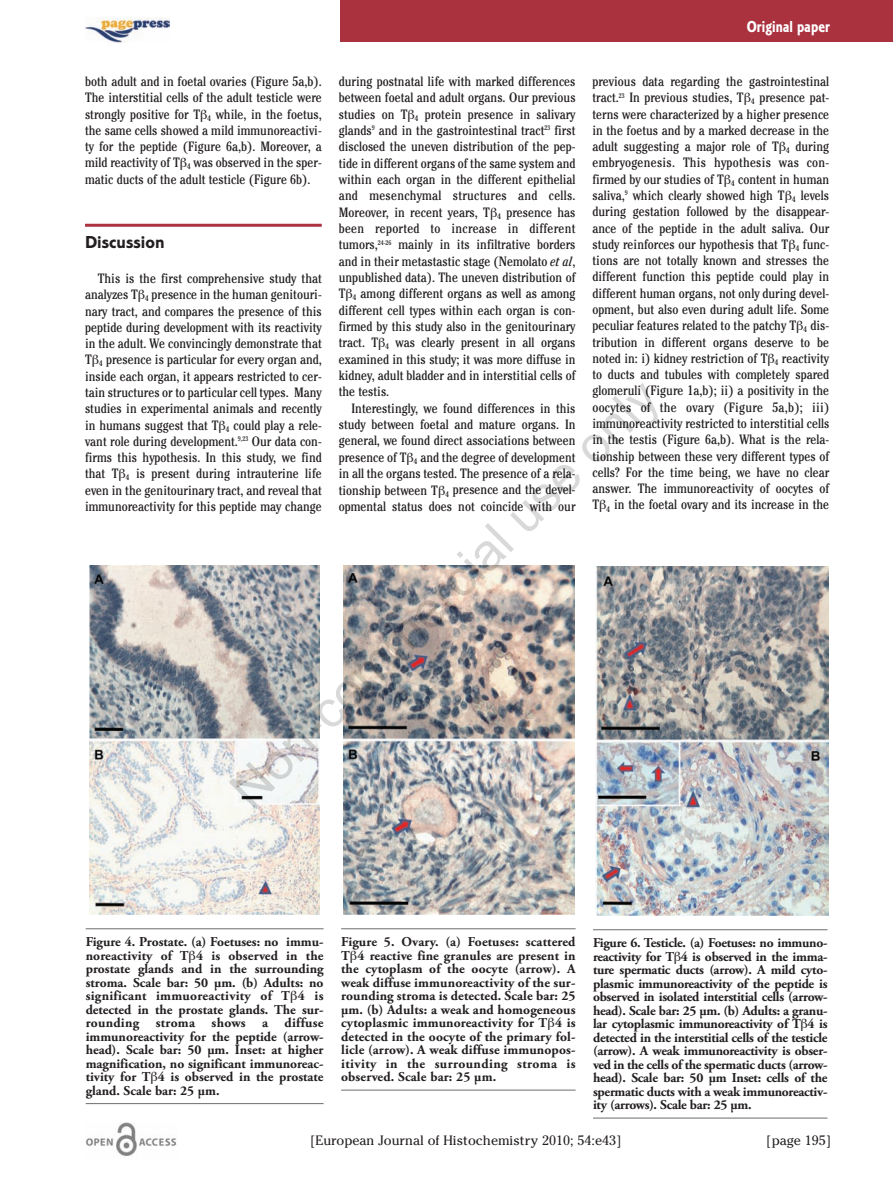
<style>
.page{position:relative;width:893px;height:1191px;background:#fff}
.page>*{position:absolute;margin:0;border:0;box-sizing:border-box;transform-origin:0 0}
.t1{font:51.45px "Arial";color:rgb(0 0 0/.15)}
.t2{font:18px "Corinthian Bold Plain";color:#231f20}
.t3{font:16.5px "Corinthian Bold Condensed Plain";color:#fff}
.t4{font:condensed 13.5px/16.4px "Cheltenham";color:#231f20;text-align:justify}
.t5{font:700 13.5px/13.5px "Adobe Garamond Pro";color:#231f20;text-align:justify}
.t6{font:13.5px "Cheltenham";color:#231f20}
.s1{font-style:italic}
</style>
<div class="page">
<div style="left:340px;top:0;width:553px;height:42px;background:#aa323f"></div>
<hr style="left:85px;top:224px;width:237px;height:3px;background:#aa323f">
<img style="left:86px;top:1123px;width:91px;height:33px">
<img style="left:85px;top:17px;width:84px;height:26px">
<img style="left:89px;top:565px;width:231px;height:349px">
<hr style="left:86px;top:928px;width:238px;height:1px;background:#6c6d70">
<hr style="left:86px;top:1103px;width:238px;height:1px;background:#6c6d70">
<img style="left:343px;top:565px;width:231px;height:349px">
<hr style="left:341px;top:928px;width:235px;height:1px;background:#6c6d70">
<hr style="left:341px;top:1089px;width:235px;height:1px;background:#6c6d70">
<img style="left:595px;top:566px;width:233px;height:349px">
<hr style="left:593px;top:929px;width:234px;height:1px;background:#6c6d70">
<hr style="left:593px;top:1117px;width:234px;height:1px;background:#6c6d70">
<p class="t3" style="left:747px;top:21px;width:85px">Original paper</p>
<p class="t4" style="left:85px;top:75px;width:238px">both adult and in foetal ovaries (Figure 5a,b).<br>The interstitial cells of the adult testicle were strongly positive for T <sub>4</sub> while, in the foetus, the same cells showed a mild immunoreactivi&shy;ty for the peptide (Figure 6a,b). Moreover, a mild reactivity of T <sub>4</sub> was observed in the sper&shy;matic ducts of the adult testicle (Figure 6b).</p>
<p class="t4" style="left:339px;top:74px;width:238px">during postnatal life with marked differences between foetal and adult organs. Our previous studies on T <sub>4</sub> protein presence in salivary glands<sup>9</sup> and in the gastrointestinal tract<sup>23</sup> first disclosed the uneven distribution of the pep&shy;tide in different organs of the same system and within each organ in the different epithelial and mesenchymal structures and cells.<br>Moreover, in recent years, T <sub>4</sub> presence has been reported to increase in different tumors,<sup>24-26</sup> mainly in its infiltrative borders and in their metastastic stage (Nemolato <span class="s1">et al</span>, unpublished data). The uneven distribution of T <sub>4</sub> among different organs as well as among different cell types within each organ is con&shy;firmed by this study also in the genitourinary tract. T <sub>4</sub> was clearly present in all organs examined in this study; it was more diffuse in kidney, adult bladder and in interstitial cells of the testis.</p>
<p class="t4" style="left:339px;top:401px;width:238px;text-indent:13px">Interestingly, we found differences in this study between foetal and mature organs. In general, we found direct associations between presence of T <sub>4</sub> and the degree of development in all the organs tested. The presence of a rela&shy;tionship between T <sub>4</sub> presence and the devel&shy;opmental status does not coincide with our</p>
<p class="t4" style="left:592px;top:74px;width:238px">previous data regarding the gastrointestinal tract.<sup>23</sup> In previous studies, T <sub>4</sub> presence pat&shy;terns were characterized by a higher presence in the foetus and by a marked decrease in the adult suggesting a major role of T <sub>4</sub> during embryogenesis. This hypothesis was con&shy;firmed by our studies of T <sub>4</sub> content in human saliva,<sup>9</sup> which clearly showed high T <sub>4</sub> levels during gestation followed by the disappear&shy;ance of the peptide in the adult saliva. Our study reinforces our hypothesis that T <sub>4</sub> func&shy;tions are not totally known and stresses the different function this peptide could play in different human organs, not only during devel&shy;opment, but also even during adult life. Some peculiar features related to the patchy T <sub>4</sub> dis&shy;tribution in different organs deserve to be noted in: i) kidney restriction of T <sub>4</sub> reactivity to ducts and tubules with completely spared glomeruli (Figure 1a,b); ii) a positivity in the oocytes of the ovary (Figure 5a,b); iii) immunoreactivity restricted to interstitial cells in the testis (Figure 6a,b). What is the rela&shy;tionship between these very different types of cells? For the time being, we have no clear answer. The immunoreactivity of oocytes of T <sub>4</sub> in the foetal ovary and its increase in the</p>
<h2 class="t2" style="left:85px;top:236px;width:81px">Discussion</h2>
<p class="t4" style="left:85px;top:272px;width:238px;text-indent:13px">This is the first comprehensive study that analyzes T <sub>4</sub> presence in the human genitouri&shy;nary tract, and compares the presence of this peptide during development with its reactivity in the adult. We convincingly demonstrate that T <sub>4</sub> presence is particular for every organ and, inside each organ, it appears restricted to cer&shy;tain structures or to particular cell types. Many studies in experimental animals and recently in humans suggest that T <sub>4</sub> could play a rele&shy;vant role during development.<sup>9,23</sup> Our data con&shy;firms this hypothesis. In this study, we find that T <sub>4</sub> is present during intrauterine life even in the genitourinary tract, and reveal that immunoreactivity for this peptide may change</p>
<h1 class="t1" style="left:215px;top:774px;width:581px;rotate:-45deg">Non-commercial use only</h1>
<p class="t5" style="left:86px;top:936px;width:239px">Figure 4. Prostate. (a) Foetuses: no immu - no reacti vity of T 4 is observed in the prostate glands and in the surrounding stroma. Scale bar: 50 µm. (b) Adults: no significant immuoreactivity of T 4 is detected in the prostate glands. The sur&shy;rounding stroma shows a diffuse immunoreactivity for the peptide (arrow&shy;head). Scale bar: 50 µm. Inset: at higher magnification, no significant immunoreac&shy;tivity for T 4 is observed in the prostate gland. Scale bar: 25 µm.</p>
<p class="t5" style="left:341px;top:936px;width:236px">Figure 5. Ovary. (a) Foetuses: scattered T 4 reactive fine granules are present in the cytoplasm of the oocyte (arrow). A weak diffuse immunoreactivity of the sur&shy;rounding stroma is detected. Scale bar: 25 µm. (b) Adults: a weak and homogeneous cytoplasmic immunoreactivity for T 4 is detected in the oocyte of the primary fol&shy;licle (arrow). A weak diffuse immunopos&shy;itivity in the surrounding stroma is observed. Scale bar: 25 µm.</p>
<p class="t5" style="left:593px;top:937px;width:236px">Figure 6. Testicle. (a) Foetuses: no immuno - reactivity for T 4 is observed in the imma&shy;ture spermatic ducts (arrow). A mild cyto&shy;plasmic immunoreactivity of the peptide is observed in isolated interstitial cells (arrow&shy;head). Scale bar: 25 µm. (b) Adults: a granu&shy;lar cytoplasmic immunoreactivity of T 4 is detected in the interstitial cells of the testicle (arrow). A weak immunoreactivity is obser - ved in the cells of the spermatic ducts (arrow&shy;head). Scale bar: 50 µm Inset: cells of the spermatic ducts with a weak immunoreactiv&shy;ity (arrows). Scale bar: 25 µm.</p>
<p class="t6" style="left:310px;top:1132px;width:313px">[European Journal of Histochemistry 2010; 54:e43]</p>
<p class="t6" style="left:766px;top:1132px;width:66px">[page 195]</p>
</div>
